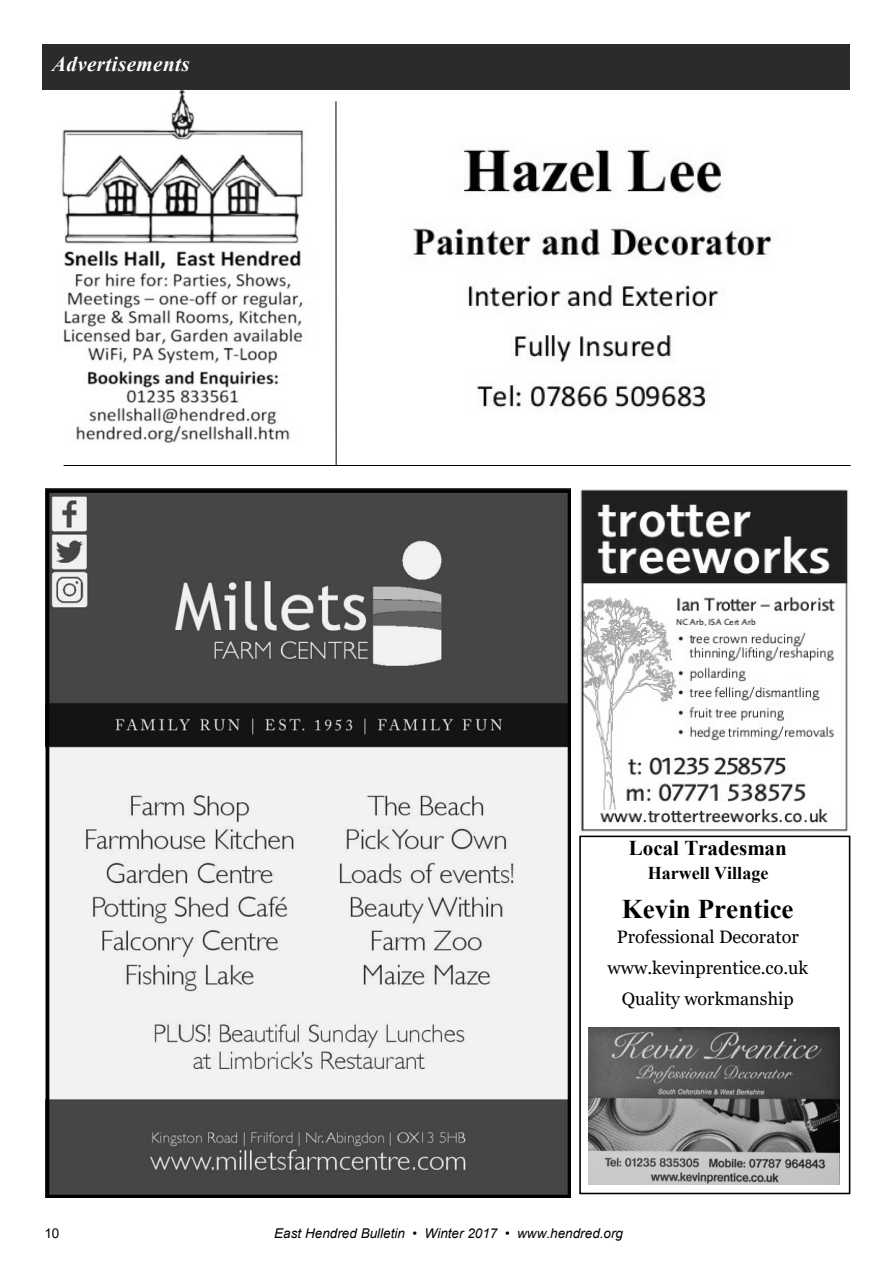
<style>
.page{position:relative;width:893px;height:1263px;background:#fff}
.page>*{position:absolute;margin:0;border:0;box-sizing:border-box;transform-origin:0 0}
.t1{font:700 27px "Times New Roman";color:#000}
.t2{font:italic 700 21px "Times New Roman";letter-spacing:.02em;color:#fefefe}
.t3{font:700 21px "Times New Roman";color:#000}
.t4{font:18px/31.2px "Georgia";color:#000;text-align:center}
.t5{font:700 18px "Times New Roman";color:#000}
.t6{font:italic 13.5px "Arial";color:#000}
.t7{font:13.5px "Arial";color:#000}
</style>
<div class="page">
<img style="left:45px;top:89px;width:272px;height:355px">
<div style="left:42px;top:44px;width:808px;height:45px;background:#2b2b2b"></div>
<hr style="left:336px;top:101px;width:1px;height:364px;background:#000">
<hr style="left:64px;top:465px;width:787px;height:1px;background:#000">
<img style="left:412px;top:149px;width:360px;height:263px">
<img style="left:580px;top:489px;width:268px;height:343px">
<img style="left:46px;top:489px;width:524px;height:709px">
<img style="left:588px;top:1027px;width:252px;height:157px">
<div style="left:579px;top:835px;width:271px;height:359px;border:2px solid #000"></div>
<p class="t2" style="left:52px;top:57px;width:139px">Advertisements</p>
<p class="t3" style="left:629px;top:841px;width:160px">Local Tradesman</p>
<p class="t5" style="left:648px;top:866px;width:122px">Harwell Village</p>
<h1 class="t1" style="left:622px;top:900px;width:173px">Kevin Prentice</h1>
<p class="t4" style="left:607px;top:922px;width:202px">Professional Decorator www.kevinprentice.co.uk<br>Quality workmanship</p>
<p class="t7" style="left:44px;top:1228px;width:17px">10</p>
<p class="t6" style="left:274px;top:1228px;width:350px">East Hendred Bulletin • Winter 2017 • www.hendred.org</p>
</div>
